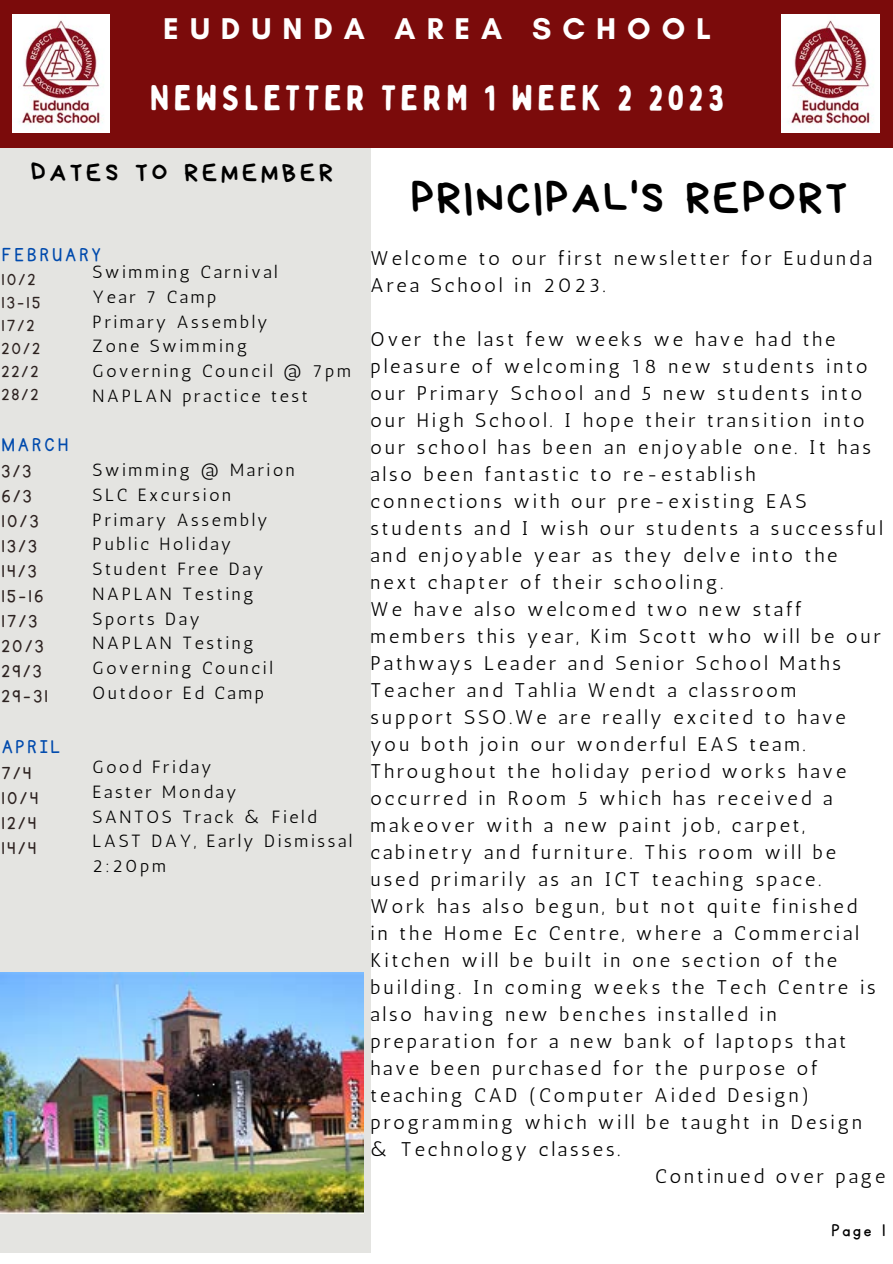
<style>
.page{position:relative;width:893px;height:1264px;background:#fff}
.page>*{position:absolute;margin:0;border:0;box-sizing:border-box;transform-origin:0 0}
.t1{font:45px "Bryndan Write";letter-spacing:.06em;color:#000}
.t2{font:35.55px "Bobby Jones Soft";letter-spacing:.12em;color:#fff}
.t3{font:700 30.6px "Glacial Indifference";letter-spacing:.36em;color:#fff}
.t4{font:25.5px "Bryndan Write";letter-spacing:.15em;color:#000}
.t5{font:21.6px "KG Primary Penmanship";letter-spacing:.15em;color:#004aad}
.t6{font:20.1px/24.9px "KG Primary Penmanship";letter-spacing:.15em;color:#2d2220}
.t7{font:19.8px/27px "Antic";letter-spacing:.15em;color:#000}
.t8{font:19.8px "KG Primary Penmanship";color:#000}
.t9{font:18.6px/23.1px "KG Primary Penmanship";letter-spacing:.15em;color:#2d2220}
.t10{font:17.7px/24.8px "Antic";letter-spacing:.15em;color:#000}
</style>
<div class="page">
<div style="left:0;top:147px;width:370px;height:1105px;background:#e4e4e1"></div>
<div style="left:0;top:0;width:892px;height:147px;background:#7b0b0b"></div>
<img style="left:12px;top:15px;width:98px;height:118px">
<img style="left:781px;top:15px;width:98px;height:118px">
<img style="left:0;top:972px;width:363px;height:241px">
<h3 class="t3" style="left:163px;top:10px;width:549px">EUDUNDA AREA SCHOOL</h3>
<h2 class="t2" style="left:150px;top:76px;width:575px">NEWSLETTER TERM 1 WEEK 2 2023</h2>
<p class="t4" style="left:31px;top:159px;width:303px">DATES TO REMEMBER</p>
<p class="t5" style="left:2px;top:244px;width:100px">FEBRUARY</p>
<p class="t9" style="left:2px;top:268px;width:40px">10/2<br>13-15<br>17/2<br>20/2<br>22/2<br>28/2</p>
<p class="t5" style="left:2px;top:434px;width:68px">MARCH</p>
<p class="t6" style="left:2px;top:459px;width:47px">3/3<br>6/3<br>10/3<br>13/3<br>14/3<br>15-16<br>17/3<br>20/3<br>29/3<br>29-31</p>
<p class="t5" style="left:2px;top:736px;width:60px">APRIL</p>
<p class="t6" style="left:2px;top:761px;width:38px">7/4<br>10/4<br>12/4<br>14/4</p>
<p class="t10" style="left:93px;top:260px;width:260px">Swimming Carnival<br>Year 7 Camp<br>Primary Assembly<br>Zone Swimming<br>Governing Council @ 7pm<br>NAPLAN practice test</p>
<p class="t10" style="left:93px;top:457px;width:204px">Swimming @ Marion<br>SLC Excursion<br>Primary Assembly<br>Public Holiday<br>Student Free Day<br>NAPLAN Testing<br>Sports Day<br>NAPLAN Testing<br>Governing Council<br>Outdoor Ed Camp</p>
<p class="t10" style="left:93px;top:754px;width:261px">Good Friday<br>Easter Monday<br>SANTOS Track &amp; Field<br>LAST DAY, Early Dismissal<br>2:20pm</p>
<h1 class="t1" style="left:411px;top:175px;width:438px">PRINCIPAL'S REPORT</h1>
<p class="t7" style="left:370px;top:245px;width:503px">Welcome to our first newsletter for Eudunda<br>Area School in 2023.</p>
<p class="t7" style="left:370px;top:326px;width:466px">Over the last few weeks we have had the</p>
<p class="t7" style="left:370px;top:353px;width:498px">pleasure of welcoming 18 new students into</p>
<p class="t7" style="left:370px;top:379px;width:493px">our Primary School and 5 new students into</p>
<p class="t7" style="left:370px;top:406px;width:495px">our High School. I hope their transition into</p>
<p class="t7" style="left:370px;top:433px;width:502px">our school has been an enjoyable one. It has</p>
<p class="t7" style="left:370px;top:460px;width:386px">also been fantastic to re-establish</p>
<p class="t7" style="left:370px;top:487px;width:437px">connections with our pre-existing EAS</p>
<p class="t7" style="left:370px;top:514px;width:513px">students and I wish our students a successful</p>
<p class="t7" style="left:370px;top:541px;width:468px">and enjoyable year as they delve into the</p>
<p class="t7" style="left:370px;top:568px;width:354px">next chapter of their schooling.</p>
<p class="t7" style="left:370px;top:595px;width:432px">We have also welcomed two new staff</p>
<p class="t7" style="left:370px;top:622px;width:511px">members this year, Kim Scott who will be our</p>
<p class="t7" style="left:370px;top:649px;width:472px">Pathways Leader and Senior School Maths</p>
<p class="t7" style="left:370px;top:676px;width:427px">Teacher and Tahlia Wendt a classroom</p>
<p class="t7" style="left:370px;top:703px;width:477px">support SSO.We are really excited to have</p>
<p class="t7" style="left:370px;top:730px;width:437px">you both join our wonderful EAS team.</p>
<p class="t7" style="left:370px;top:757px;width:477px">Throughout the holiday period works have</p>
<p class="t7" style="left:370px;top:784px;width:463px">occurred in Room 5 which has received a</p>
<p class="t7" style="left:370px;top:811px;width:435px">makeover with a new paint job, carpet,</p>
<p class="t7" style="left:370px;top:838px;width:467px">cabinetry and furniture. This room will be</p>
<p class="t7" style="left:370px;top:865px;width:452px">used primarily as an ICT teaching space.</p>
<p class="t7" style="left:370px;top:892px;width:488px">Work has also begun, but not quite finished</p>
<p class="t7" style="left:370px;top:919px;width:489px">in the Home Ec Centre, where a Commercial</p>
<p class="t7" style="left:370px;top:946px;width:468px">Kitchen will be built in one section of the</p>
<p class="t7" style="left:370px;top:973px;width:506px">building. In coming weeks the Tech Centre is</p>
<p class="t7" style="left:370px;top:1000px;width:408px">also having new benches installed in</p>
<p class="t7" style="left:370px;top:1027px;width:477px">preparation for a new bank of laptops that</p>
<p class="t7" style="left:370px;top:1054px;width:448px">have been purchased for the purpose of</p>
<p class="t7" style="left:370px;top:1081px;width:440px">teaching CAD (Computer Aided Design)</p>
<p class="t7" style="left:370px;top:1108px;width:493px">programming which will be taught in Design</p>
<p class="t7" style="left:370px;top:1135px;width:251px">&amp; Technology classes.</p>
<p class="t7" style="left:655px;top:1162px;width:232px">Continued over page</p>
<p class="t8" style="left:831px;top:1220px;width:55px">Page 1</p>
</div>
